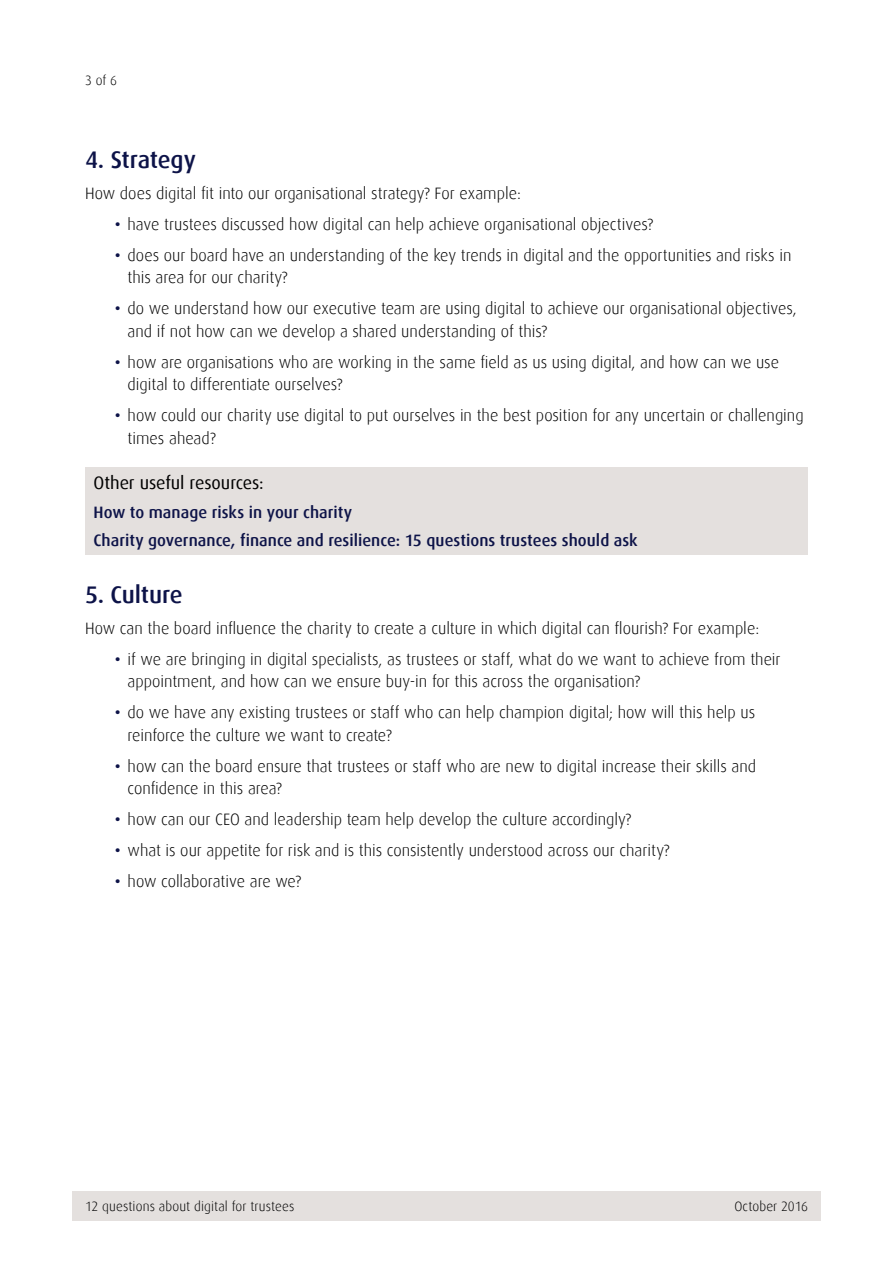
<style>
.page{position:relative;width:893px;height:1263px;background:#fff}
.page>*{position:absolute;margin:0;border:0;box-sizing:border-box;transform-origin:0 0}
.Heading{font:500 24px "Dax";letter-spacing:-.005em;color:#0d1348}
.Heading_2{font:18px "Dax";letter-spacing:-.005em;color:#000}
.Body_Text{font:300 16.5px/22.5px "Dax";color:#000}
.Body_Text-2{font:500 16.5px "Dax";color:#0d1348}
.t1{font:300 13.5px "Dax";letter-spacing:.01em;color:#000}
.s1{font-weight:500;color:#0d1348}
</style>
<div class="page">
<div style="left:72px;top:1191px;width:749px;height:29px;background:#e4e0de"></div>
<div style="left:85px;top:467px;width:723px;height:87px;background:#e4e0de"></div>
<p class="t1" style="left:85px;top:72px;width:34px">3 of 6</p>
<p class="Heading" style="left:85px;top:146px;width:112px">4. Strategy</p>
<p class="Body_Text" style="left:85px;top:182px;width:437px">How does digital fit into our organisational strategy? For example:</p>
<p class="Body_Text" style="left:115px;top:213px;width:540px"><span class="s1">•</span> have trustees discussed how digital can help achieve organisational objectives?</p>
<p class="Body_Text" style="left:128px;top:244px;width:665px;text-indent:-13px"><span class="s1">•</span> does our board have an understanding of the key trends in digital and the opportunities and risks in this area for our charity?</p>
<p class="Body_Text" style="left:128px;top:297px;width:671px;text-indent:-13px"><span class="s1">•</span> do we understand how our executive team are using digital to achieve our organisational objectives, and if not how can we develop a shared understanding of this?</p>
<p class="Body_Text" style="left:128px;top:351px;width:653px;text-indent:-13px"><span class="s1">•</span> how are organisations who are working in the same field as us using digital, and how can we use digital to differentiate ourselves?</p>
<p class="Body_Text" style="left:128px;top:404px;width:678px;text-indent:-13px"><span class="s1">•</span> how could our charity use digital to put ourselves in the best position for any uncertain or challenging times ahead?</p>
<p class="Heading_2" style="left:94px;top:473px;width:172px">Other useful resources:</p>
<p class="Body_Text-2" style="left:94px;top:503px;width:260px">How to manage risks in your charity</p>
<p class="Body_Text-2" style="left:94px;top:531px;width:546px">Charity governance, finance and resilience: 15 questions trustees should ask</p>
<p class="Heading" style="left:85px;top:581px;width:99px">5. Culture</p>
<p class="Body_Text" style="left:85px;top:617px;width:676px">How can the board influence the charity to create a culture in which digital can flourish? For example:</p>
<p class="Body_Text" style="left:128px;top:648px;width:654px;text-indent:-13px"><span class="s1">•</span> if we are bringing in digital specialists, as trustees or staff, what do we want to achieve from their appointment, and how can we ensure buy-in for this across the organisation?</p>
<p class="Body_Text" style="left:128px;top:701px;width:629px;text-indent:-13px"><span class="s1">•</span> do we have any existing trustees or staff who can help champion digital; how will this help us reinforce the culture we want to create?</p>
<p class="Body_Text" style="left:128px;top:755px;width:630px;text-indent:-13px"><span class="s1">•</span> how can the board ensure that trustees or staff who are new to digital increase their skills and confidence in this area?</p>
<p class="Body_Text" style="left:115px;top:809px;width:518px"><span class="s1">•</span> how can our CEO and leadership team help develop the culture accordingly?</p>
<p class="Body_Text" style="left:115px;top:840px;width:556px"><span class="s1">•</span> what is our appetite for risk and is this consistently understood across our charity?</p>
<p class="Body_Text" style="left:115px;top:871px;width:188px"><span class="s1">•</span> how collaborative are we?</p>
<p class="t1" style="left:85px;top:1199px;width:211px">12 questions about digital for trustees</p>
<p class="t1" style="left:734px;top:1199px;width:75px">October 2016</p>
</div>
